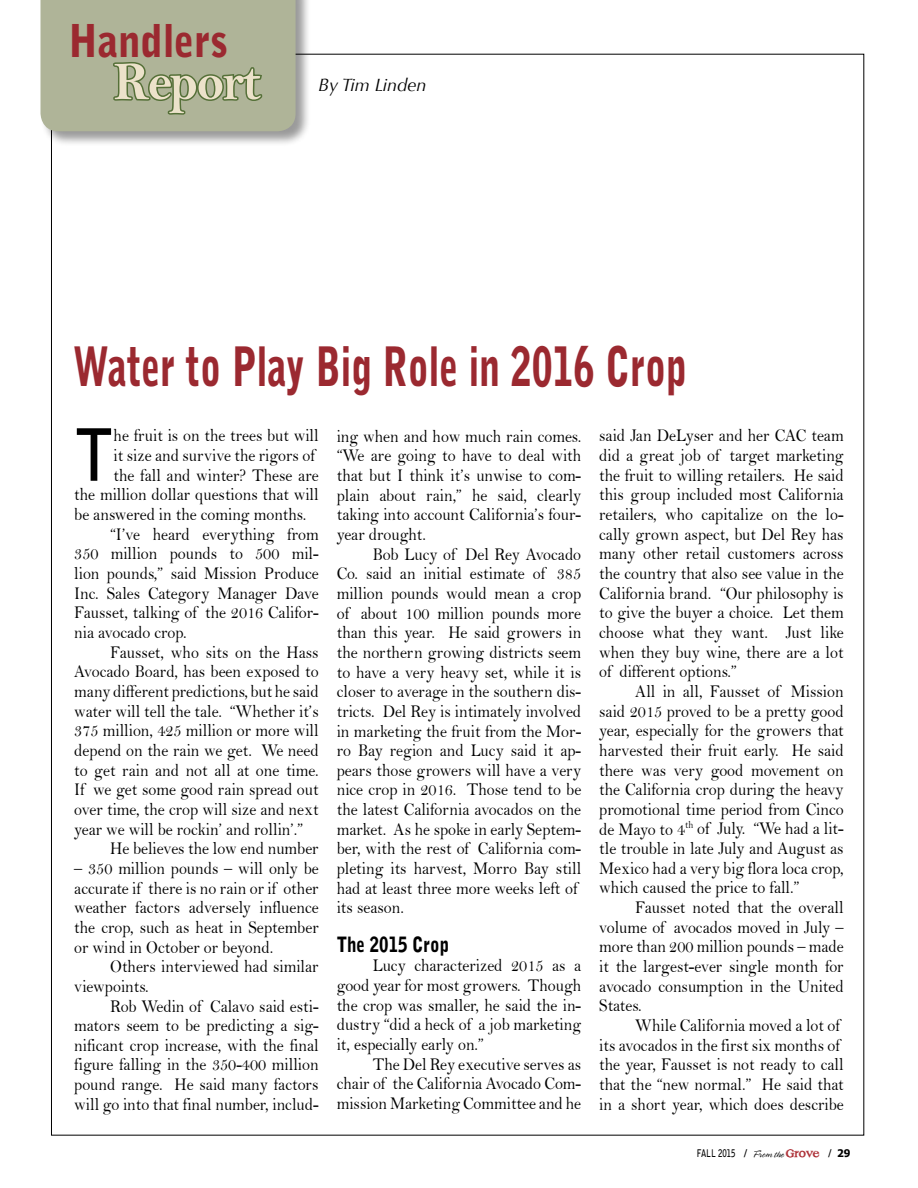
<style>
.page{position:relative;width:918px;height:1188px;background:#fff}
.page>*{position:absolute;margin:0;border:0;box-sizing:border-box;transform-origin:0 0}
.t1{font:700 71.55px "Bell Gothic Std";color:#000;scale:.9 1}
.t2{font:54.3px "Bell MT Bold";letter-spacing:-.045em;color:#ece2ca;scale:.95 1}
.t3{font:900 54px "Bell Gothic Std";color:#9b2930;scale:.7 1}
.t4{font:900 45px "Bell Gothic Std";color:#9b2930;scale:.9 1}
.t5{font:900 21px "Bell Gothic Std";color:#000;scale:.81 1}
.t6{font:18px/19.6px "Bell";color:#000;text-align:justify;scale:.9 1}
.t7{font:italic 18px "Optima";color:#000}
.t8{font:700 10.5px "Bell Gothic Std";color:#000;scale:.75 1}
.s1{font-family:"Spring";font-weight:300}
.s2{font-family:"Offset Plain";font-weight:400;font-size:13.5px;color:#ad3037}
.s3{font-family:"Tahoma"}
</style>
<div class="page">
<div style="left:40px;top:0;width:278px;height:154px;background:#000;opacity:.4"></div>
<svg style="left:40px;top:0;width:256px;height:131px"></svg>
<h3 class="t4" style="left:69px;top:15px;width:179px">Handlers</h3>
<h2 class="t2" style="left:114px;top:49px;width:157px">Report</h2>
<p class="t7" style="left:318px;top:74px;width:110px">By Tim Linden</p>
<h3 class="t3" style="left:73px;top:335px;width:879px">Water to Play Big Role in 2016 Crop</h3>
<h1 class="t1" style="left:74px;top:412px;width:45px">T</h1>
<p class="t6" style="left:114px;top:426px;width:229px">he fruit is on the trees but will</p>
<p class="t6" style="left:114px;top:445px;width:225px">it size and survive the rigors of</p>
<p class="t6" style="left:114px;top:465px;width:229px">the fall and winter? These are</p>
<p class="t6" style="left:74px;top:485px;width:273px">the million dollar questions that will</p>
<p class="t6" style="left:74px;top:504px;width:259px">be answered in the coming months.</p>
<p class="t6" style="left:110px;top:524px;width:233px">“I’ve heard everything from</p>
<p class="t6" style="left:74px;top:544px;width:273px">350 million pounds to 500 mil-</p>
<p class="t6" style="left:74px;top:563px;width:273px">lion pounds,” said Mission Produce</p>
<p class="t6" style="left:74px;top:583px;width:273px">Inc. Sales Category Manager Dave</p>
<p class="t6" style="left:74px;top:603px;width:273px">Fausset, talking of the 2016 Califor-</p>
<p class="t6" style="left:74px;top:622px;width:126px">nia avocado crop.</p>
<p class="t6" style="left:110px;top:642px;width:233px">Fausset, who sits on the Hass</p>
<p class="t6" style="left:74px;top:662px;width:273px">Avocado Board, has been exposed to</p>
<p class="t6" style="left:74px;top:681px;width:273px">many different predictions, but he said</p>
<p class="t6" style="left:74px;top:701px;width:273px">water will tell the tale. “Whether it’s</p>
<p class="t6" style="left:74px;top:721px;width:273px">375 million, 425 million or more will</p>
<p class="t6" style="left:74px;top:740px;width:273px">depend on the rain we get. We need</p>
<p class="t6" style="left:74px;top:760px;width:273px">to get rain and not all at one time.</p>
<p class="t6" style="left:74px;top:780px;width:273px">If we get some good rain spread out</p>
<p class="t6" style="left:74px;top:799px;width:273px">over time, the crop will size and next</p>
<p class="t6" style="left:74px;top:819px;width:256px">year we will be rockin’ and rollin’.”</p>
<p class="t6" style="left:110px;top:839px;width:233px">He believes the low end number</p>
<p class="t6" style="left:74px;top:858px;width:273px">– 350 million pounds – will only be accurate if there is no rain or if other weather factors adversely influence the crop, such as heat in September or wind in October or beyond.</p>
<p class="t6" style="left:74px;top:957px;width:273px;text-indent:36px">Others interviewed had similar viewpoints.</p>
<p class="t6" style="left:74px;top:996px;width:273px;text-indent:36px">Rob Wedin of Calavo said esti&shy;mators seem to be predicting a sig&shy;nificant crop increase, with the final figure falling in the 350-400 million pound range. He said many factors will go into that final number, includ-</p>
<p class="t6" style="left:337px;top:426px;width:273px">ing when and how much rain comes. “We are going to have to deal with that but I think it’s unwise to com&shy;plain about rain,” he said, clearly taking into account California’s four&shy;year drought.</p>
<p class="t6" style="left:337px;top:544px;width:273px;text-align:left;text-indent:36px">Bob Lucy of Del Rey Avocado Co. said an initial estimate of 385 million pounds would mean a crop of about 100 million pounds more than this year. He said growers in the northern growing districts seem to have a very heavy set, while it is closer to average in the southern dis&shy;tricts. Del Rey is intimately involved in marketing the fruit from the Mor&shy;ro Bay region and Lucy said it ap&shy;pears those growers will have a very nice crop in 2016. Those tend to be the latest California avocados on the market. As he spoke in early Septem&shy;ber, with the rest of California com&shy;pleting its harvest, Morro Bay still had at least three more weeks left of its season.</p>
<p class="t5" style="left:337px;top:932px;width:140px">The 2015 Crop</p>
<p class="t6" style="left:337px;top:956px;width:273px;text-indent:36px">Lucy characterized 2015 as a good year for most growers. Though the crop was smaller, he said the in&shy;dustry “did a heck of a job marketing it, especially early on.”</p>
<p class="t6" style="left:337px;top:1054px;width:273px;text-indent:36px">The Del Rey executive serves as chair of the California Avocado Com&shy;mission Marketing Committee and he</p>
<p class="t6" style="left:599px;top:426px;width:273px">said Jan DeLyser and her CAC team did a great job of target marketing the fruit to willing retailers. He said this group included most California retailers, who capitalize on the lo&shy;cally grown aspect, but Del Rey has many other retail customers across the country that also see value in the California brand. “Our philosophy is to give the buyer a choice. Let them choose what they want. Just like when they buy wine, there are a lot of different options.”</p>
<p class="t6" style="left:599px;top:681px;width:273px;text-indent:36px">All in all, Fausset of Mission said 2015 proved to be a pretty good year, especially for the growers that harvested their fruit early. He said there was very good movement on the California crop during the heavy promotional time period from Cinco de Mayo to 4<sup>th</sup> of July. “We had a lit&shy;tle trouble in late July and August as Mexico had a very big flora loca crop, which caused the price to fall.”</p>
<p class="t6" style="left:599px;top:897px;width:273px;text-indent:36px">Fausset noted that the overall volume of avocados moved in July – more than 200 million pounds – made it the largest-ever single month for avocado consumption in the United States.</p>
<p class="t6" style="left:599px;top:1015px;width:273px;text-align:left;text-indent:36px">While California moved a lot of its avocados in the first six months of the year, Fausset is not ready to call that the “new normal.” He said that in a short year, which does describe</p>
<p class="t8" style="left:697px;top:1147px;width:207px">FALL 2015 / <span class="s1">From the</span> <span class="s2">Grove</span> / <span class="s3">29</span></p>
</div>
